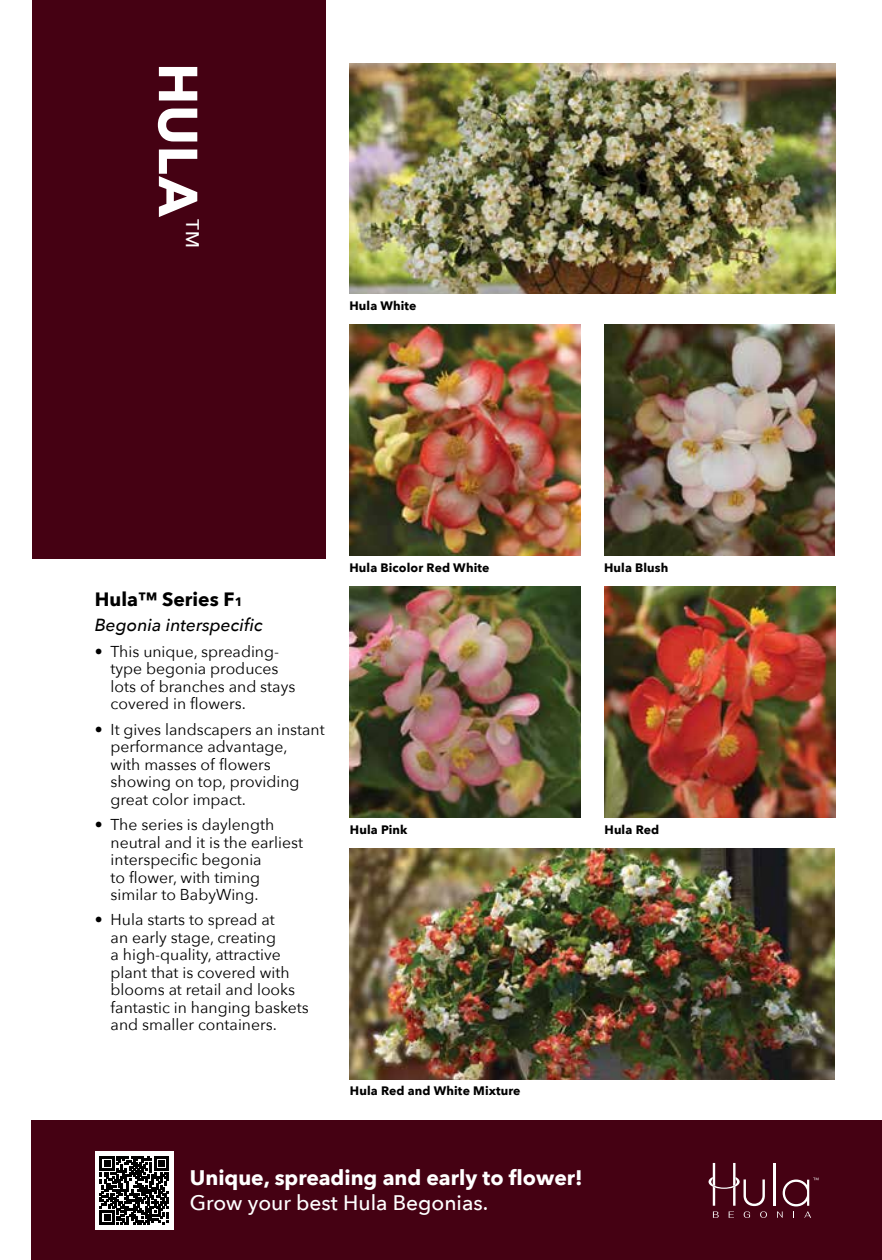
<style>
.page{position:relative;width:882px;height:1260px;background:#fff}
.page>*{position:absolute;margin:0;border:0;box-sizing:border-box;transform-origin:0 0}
.t1{font:700 54.25px "Avenir Next";color:#fff}
.t2{font:700 21px "Avenir Next";color:#fff}
.t3{font:500 21px "Avenir Next";color:#fff}
.t4{font:700 19.25px "Avenir Next";color:#000}
.t5{font:italic 500 17.5px "Avenir Next";color:#000}
.t6{font:15.75px/17.5px "Avenir Next";color:#000}
.t7{font:700 12.25px "Avenir Next";letter-spacing:.01em;color:#000}
.s1{font-size:12.25px}
</style>
<div class="page">
<div style="left:32px;top:1121px;width:850px;height:139px;background:#450113"></div>
<div style="left:32px;top:0;width:294px;height:559px;background:#450113"></div>
<img style="left:349px;top:63px;width:487px;height:231px">
<img style="left:349px;top:325px;width:231px;height:230px">
<img style="left:350px;top:587px;width:230px;height:230px">
<img style="left:604px;top:325px;width:231px;height:230px">
<img style="left:605px;top:587px;width:230px;height:230px">
<img style="left:350px;top:849px;width:484px;height:230px">
<div style="left:95px;top:1151px;width:79px;height:79px;background:#fff"></div>
<svg style="left:100px;top:1156px;width:69px;height:69px"></svg>
<hr style="left:773px;top:1163px;width:2px;height:43px;background:#fff">
<svg style="left:777px;top:1178px;width:42px;height:40px"></svg>
<svg style="left:709px;top:1163px;width:58px;height:55px"></svg>
<h1 class="t1" style="left:225px;top:63px;width:187px;rotate:90deg">HULA<sup>™</sup></h1>
<p class="t7" style="left:349px;top:295px;width:69px">Hula White</p>
<p class="t4" style="left:95px;top:583px;width:149px">Hula™ Series F<span class="s1">1</span></p>
<p class="t5" style="left:95px;top:610px;width:169px">Begonia interspecific</p>
<p class="t6" style="left:111px;top:642px;width:186px;text-indent:-16px">• This unique, spreading&shy;type begonia produces lots of branches and stays covered in flowers.</p>
<p class="t6" style="left:111px;top:720px;width:216px;text-indent:-16px">• It gives landscapers an instant performance advantage,<br>with masses of flowers showing on top, providing great color impact.</p>
<p class="t6" style="left:111px;top:815px;width:194px;text-indent:-16px">• The series is daylength neutral and it is the earliest interspecific begonia<br>to flower, with timing similar to BabyWing.</p>
<p class="t6" style="left:111px;top:911px;width:200px;text-indent:-16px">• Hula starts to spread at<br>an early stage, creating<br>a high-quality, attractive plant that is covered with blooms at retail and looks fantastic in hanging baskets and smaller containers.</p>
<p class="t7" style="left:349px;top:557px;width:141px">Hula Bicolor Red White</p>
<p class="t7" style="left:350px;top:819px;width:59px">Hula Pink</p>
<p class="t7" style="left:350px;top:1081px;width:172px">Hula Red and White Mixture</p>
<p class="t7" style="left:604px;top:557px;width:66px">Hula Blush</p>
<p class="t7" style="left:605px;top:819px;width:56px">Hula Red</p>
<h2 class="t2" style="left:190px;top:1159px;width:394px">Unique, spreading and early to flower!</h2>
<h2 class="t3" style="left:190px;top:1185px;width:300px">Grow your best Hula Begonias.</h2>
</div>
